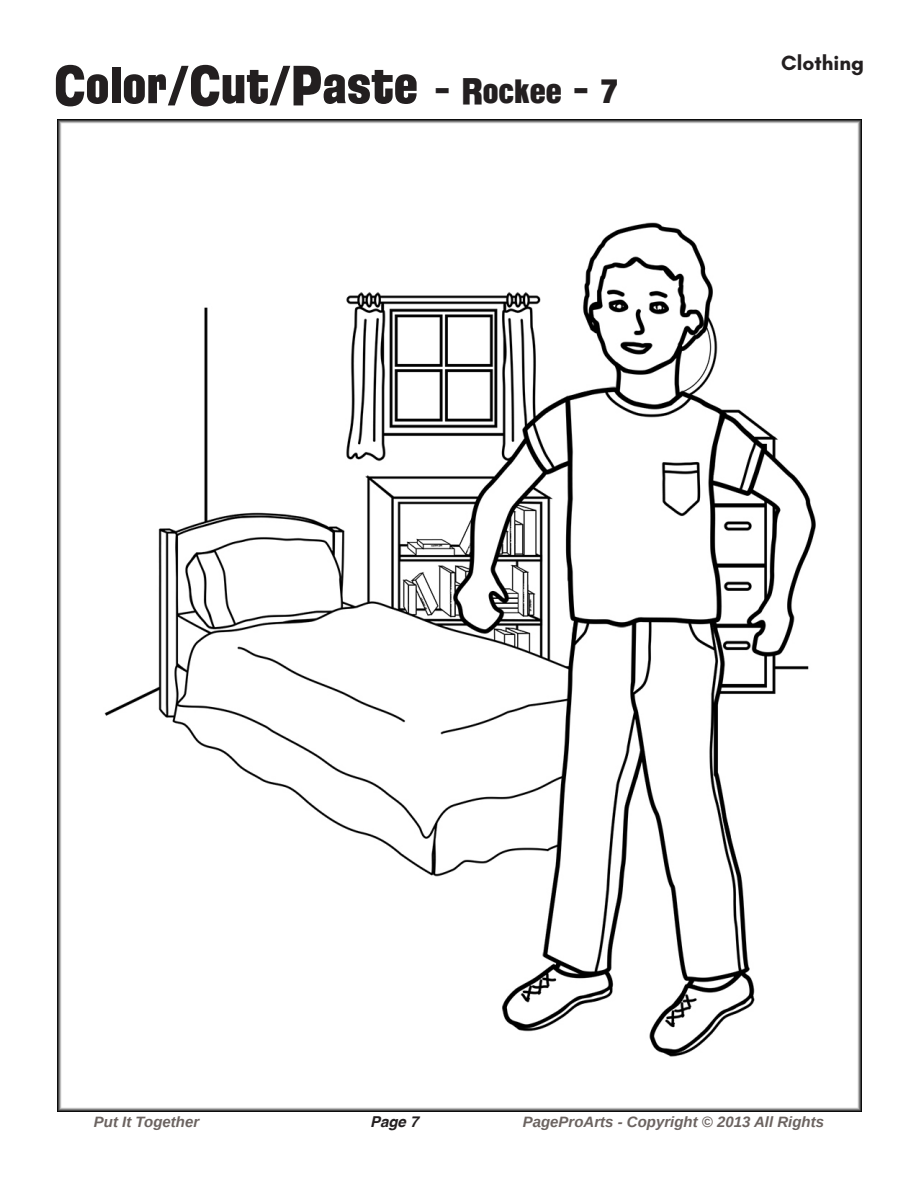
<style>
.page{position:relative;width:918px;height:1188px;background:#fff}
.page>*{position:absolute;margin:0;border:0;box-sizing:border-box;transform-origin:0 0}
.t1{font:54px "Florida Project Phase One";color:#231f20}
.t2{font:700 21px "Glacial Indifference";color:#231f20}
.t3{font:italic 700 15px "Liberation Sans";color:#6b6360}
.t4{font:italic 700 15px "Helvetica";color:#231f20}
.s1{font-size:36px}
</style>
<div class="page">
<img style="left:57px;top:120px;width:805px;height:992px">
<p class="t1" style="left:54px;top:50px;width:567px">Color/Cut/Paste <span class="s1">- Rockee - 7</span></p>
<h2 class="t2" style="left:781px;top:50px;width:84px">Clothing</h2>
<p class="t3" style="left:94px;top:1112px;width:107px">Put It Together</p>
<p class="t4" style="left:370px;top:1109px;width:50px">Page 7</p>
<p class="t3" style="left:523px;top:1112px;width:303px">PageProArts - Copyright © 2013 All Rights</p>
</div>
